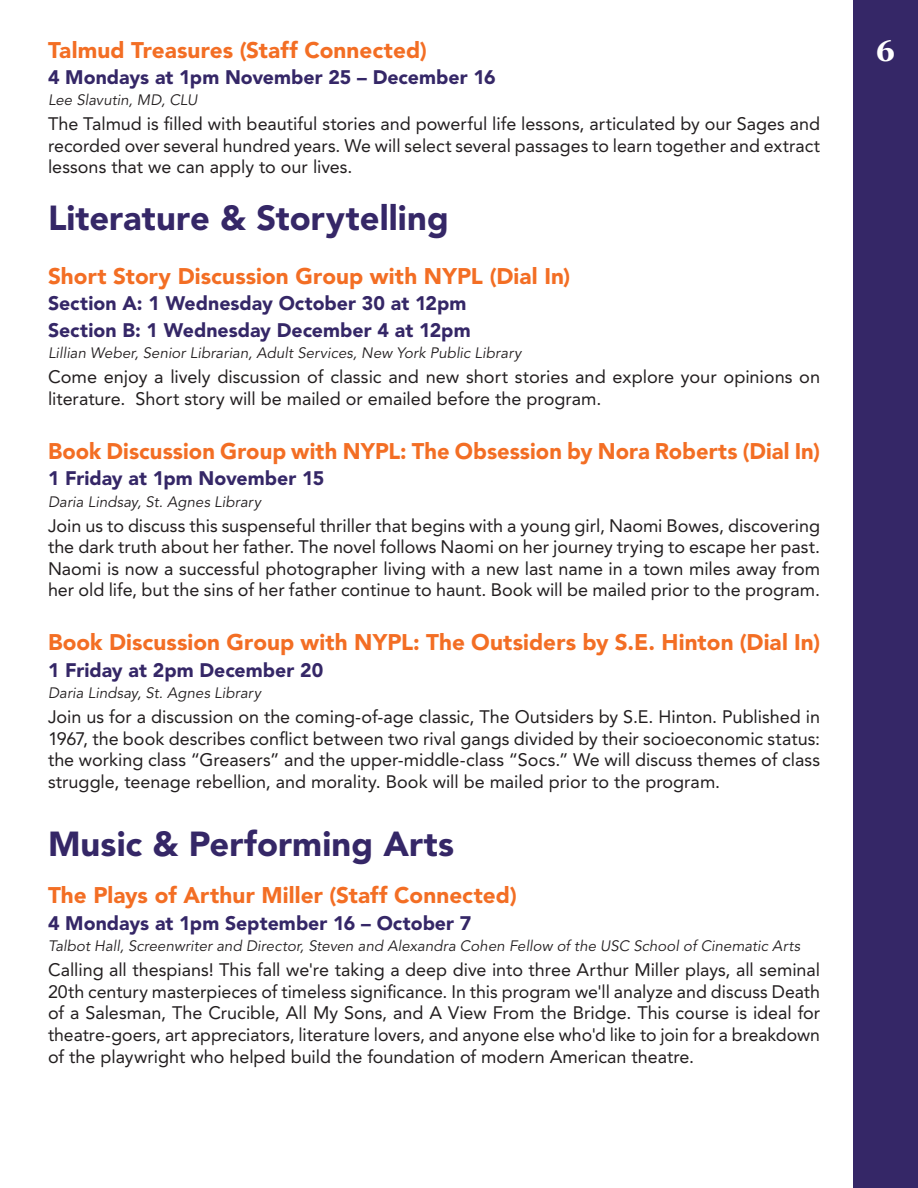
<style>
.page{position:relative;width:918px;height:1188px;background:#fff}
.page>*{position:absolute;margin:0;border:0;box-sizing:border-box;transform-origin:0 0}
.t1{font:900 34.5px "Avenir LT Pro";letter-spacing:.005em;color:#352767}
.t2{font:700 30px "Georgia";color:#fff}
.t3{font:900 22.5px "Avenir LT Pro";letter-spacing:.005em;color:#f36e24}
.t4{font:900 19.5px/26.7px "Avenir LT Pro";color:#352767}
.t5{font:18px/21.6px "Avenir LT Pro";color:#231f20;text-align:justify}
.t6{font:italic 15px "Avenir LT Pro";letter-spacing:.005em;color:#231f20}
</style>
<div class="page">
<div style="left:853px;top:0;width:65px;height:1188px;background:#352767"></div>
<p class="t3" style="left:48px;top:36px;width:381px">Talmud Treasures (Staff Connected)</p>
<p class="t4" style="left:48px;top:64px;width:449px">4 Mondays at 1pm November 25 – December 16</p>
<p class="t6" style="left:48px;top:91px;width:151px">Lee Slavutin, MD, CLU</p>
<p class="t5" style="left:48px;top:113px;width:774px">The Talmud is filled with beautiful stories and powerful life lessons, articulated by our Sages and recorded over several hundred years. We will select several passages to learn together and extract lessons that we can apply to our lives.</p>
<h1 class="t1" style="left:48px;top:197px;width:402px">Literature &amp; Storytelling</h1>
<p class="t3" style="left:48px;top:262px;width:524px">Short Story Discussion Group with NYPL (Dial In)</p>
<p class="t4" style="left:48px;top:290px;width:424px">Section A: 1 Wednesday October 30 at 12pm<br>Section B: 1 Wednesday December 4 at 12pm</p>
<p class="t6" style="left:48px;top:344px;width:475px">Lillian Weber, Senior Librarian, Adult Services, New York Public Library</p>
<p class="t5" style="left:48px;top:366px;width:774px">Come enjoy a lively discussion of classic and new short stories and explore your opinions on literature. Short story will be mailed or emailed before the program.</p>
<p class="t3" style="left:48px;top:437px;width:774px">Book Discussion Group with NYPL: The Obsession by Nora Roberts (Dial In)</p>
<p class="t4" style="left:48px;top:465px;width:278px">1 Friday at 1pm November 15</p>
<p class="t6" style="left:48px;top:493px;width:214px">Daria Lindsay, St. Agnes Library</p>
<p class="t5" style="left:48px;top:514px;width:774px">Join us to discuss this suspenseful thriller that begins with a young girl, Naomi Bowes, discovering the dark truth about her father. The novel follows Naomi on her journey trying to escape her past.<br>Naomi is now a successful photographer living with a new last name in a town miles away from her old life, but the sins of her father continue to haunt. Book will be mailed prior to the program.</p>
<p class="t3" style="left:48px;top:629px;width:774px">Book Discussion Group with NYPL: The Outsiders by S.E. Hinton (Dial In)</p>
<p class="t4" style="left:48px;top:657px;width:277px">1 Friday at 2pm December 20</p>
<p class="t6" style="left:48px;top:684px;width:214px">Daria Lindsay, St. Agnes Library</p>
<p class="t5" style="left:48px;top:706px;width:774px">Join us for a discussion on the coming-of-age classic, The Outsiders by S.E. Hinton. Published in 1967, the book describes conflict between two rival gangs divided by their socioeconomic status: the working class “Greasers” and the upper-middle-class “Socs.” We will discuss themes of class struggle, teenage rebellion, and morality. Book will be mailed prior to the program.</p>
<h1 class="t1" style="left:48px;top:823px;width:408px">Music &amp; Performing Arts</h1>
<p class="t3" style="left:48px;top:882px;width:470px">The Plays of Arthur Miller (Staff Connected)</p>
<p class="t4" style="left:48px;top:910px;width:425px">4 Mondays at 1pm September 16 – October 7</p>
<p class="t6" style="left:48px;top:937px;width:754px">Talbot Hall, Screenwriter and Director, Steven and Alexandra Cohen Fellow of the USC School of Cinematic Arts</p>
<p class="t5" style="left:48px;top:959px;width:774px">Calling all thespians! This fall we're taking a deep dive into three Arthur Miller plays, all seminal 20th century masterpieces of timeless significance. In this program we'll analyze and discuss Death of a Salesman, The Crucible, All My Sons, and A View From the Bridge. This course is ideal for theatre-goers, art appreciators, literature lovers, and anyone else who'd like to join for a breakdown of the playwright who helped build the foundation of modern American theatre.</p>
<h2 class="t2" style="left:876px;top:31px;width:21px">6</h2>
</div>
